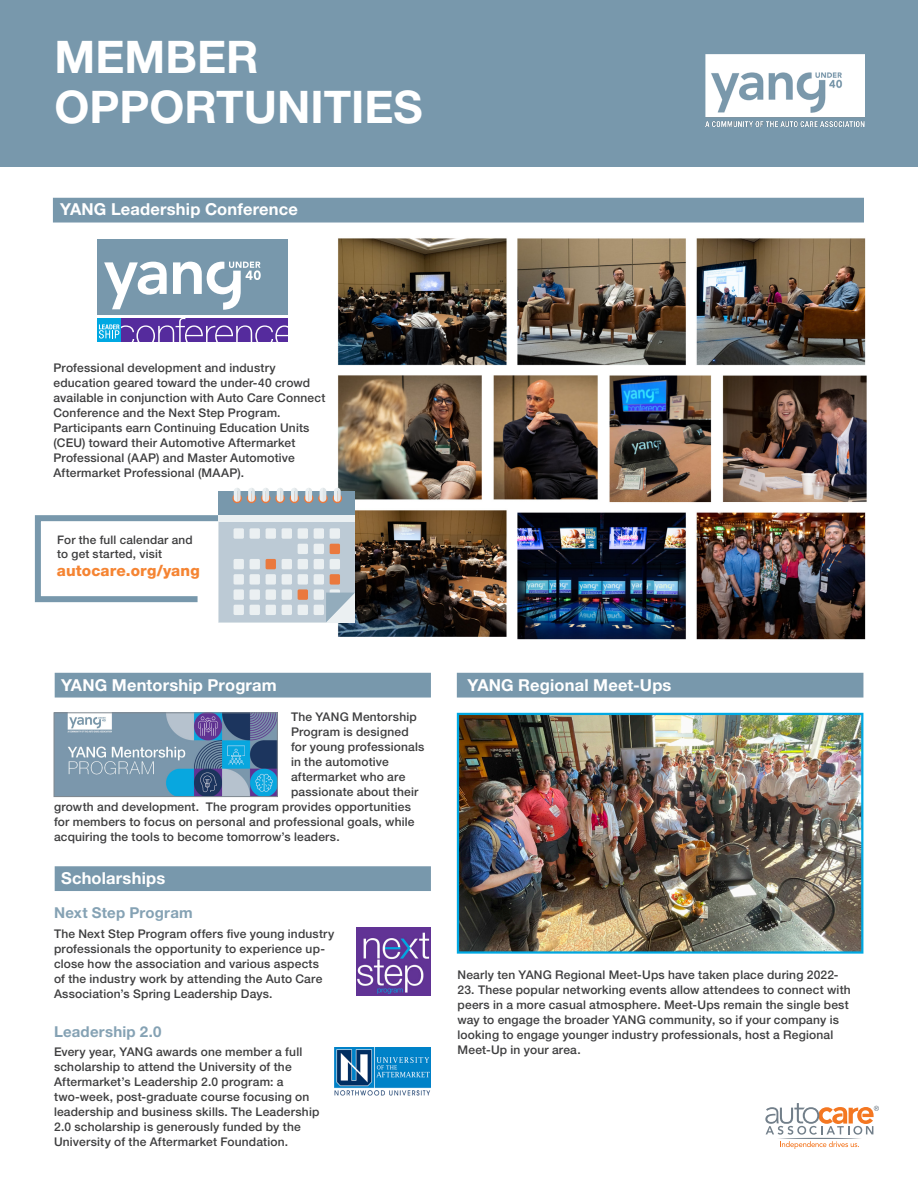
<style>
.page{position:relative;width:918px;height:1188px;background:#fff}
.page>*{position:absolute;margin:0;border:0;box-sizing:border-box;transform-origin:0 0}
.t1{font:700 45px "Helvetica Neue LT Std";color:#fff}
.body_text{font:700 16.5px "Helvetica Neue LT Std";letter-spacing:.01em;color:#fff}
.body_text-2{font:800 15.3px "Helvetica Neue LT Std";letter-spacing:.01em;color:#f58432}
.body_text-3{font:700 15px "Helvetica Neue LT Std";letter-spacing:.015em;color:#85a2b4}
.body_text-4{font:500 12px/15px "Helvetica Neue LT Std";letter-spacing:.015em;color:#3e3e3f}
.body_text-5{font:500 11.85px/14.7px "Helvetica Neue LT Std";letter-spacing:.015em;color:#3e3e3f}
</style>
<div class="page">
<img style="left:309px;top:238px;width:558px;height:438px">
<div style="left:53px;top:198px;width:811px;height:25px;background:#7898ac;border:2px solid #7898ac"></div>
<div style="left:55px;top:673px;width:376px;height:25px;background:#7898ac;border:2px solid #7898ac"></div>
<div style="left:457px;top:673px;width:406px;height:25px;background:#7898ac;border:2px solid #7898ac"></div>
<div style="left:219px;top:492px;width:136px;height:25px;background:#7898ac"></div>
<svg style="left:333px;top:494px;width:9px;height:9px"></svg>
<svg style="left:334px;top:488px;width:7px;height:14px"></svg>
<svg style="left:318px;top:494px;width:10px;height:9px"></svg>
<svg style="left:320px;top:488px;width:6px;height:14px"></svg>
<svg style="left:304px;top:494px;width:9px;height:9px"></svg>
<svg style="left:305px;top:488px;width:7px;height:14px"></svg>
<svg style="left:290px;top:494px;width:9px;height:9px"></svg>
<svg style="left:291px;top:488px;width:7px;height:14px"></svg>
<svg style="left:275px;top:494px;width:10px;height:9px"></svg>
<svg style="left:277px;top:488px;width:6px;height:14px"></svg>
<svg style="left:261px;top:494px;width:10px;height:9px"></svg>
<svg style="left:262px;top:488px;width:7px;height:14px"></svg>
<svg style="left:247px;top:494px;width:9px;height:9px"></svg>
<svg style="left:248px;top:488px;width:7px;height:14px"></svg>
<svg style="left:232px;top:494px;width:10px;height:9px"></svg>
<svg style="left:234px;top:488px;width:7px;height:14px"></svg>
<svg style="left:34px;top:512px;width:321px;height:110px"></svg>
<div style="left:0;top:0;width:918px;height:166px;background:#7898ac"></div>
<div style="left:55px;top:866px;width:376px;height:25px;background:#7898ac;border:2px solid #7898ac"></div>
<svg style="left:765px;top:1103px;width:114px;height:46px"></svg>
<img style="left:356px;top:927px;width:75px;height:68px">
<img style="left:334px;top:1048px;width:97px;height:48px">
<img style="left:705px;top:54px;width:159px;height:72px">
<div style="left:97px;top:240px;width:191px;height:75px;background:#7898ac"></div>
<svg style="left:104px;top:262px;width:63px;height:47px"></svg>
<svg style="left:173px;top:262px;width:88px;height:48px"></svg>
<svg style="left:97px;top:318px;width:2px;height:24px"></svg>
<svg style="left:99px;top:318px;width:189px;height:24px;background:#6555b1"></svg>
<img style="left:56px;top:715px;width:220px;height:80px">
<div style="left:54px;top:713px;width:224px;height:84px;border:1px solid #808890"></div>
<img style="left:456px;top:712px;width:408px;height:242px">
<p class="t1" style="left:55px;top:29px;width:206px">MEMBER</p>
<p class="t1" style="left:55px;top:79px;width:370px">OPPORTUNITIES</p>
<p class="body_text" style="left:60px;top:199px;width:239px">YANG Leadership Conference</p>
<p class="body_text-4" style="left:53px;top:360px;width:273px">Professional development and industry education geared toward the under-40 crowd available in conjunction with Auto Care Connect Conference and the Next Step Program.<br>Participants earn Continuing Education Units (CEU) toward their Automotive Aftermarket Professional (AAP) and Master Automotive Aftermarket Professional (MAAP).</p>
<p class="body_text-5" style="left:57px;top:532px;width:137px">For the full calendar and to get started, visit</p>
<p class="body_text-2" style="left:57px;top:562px;width:144px">autocare.org/yang</p>
<p class="body_text" style="left:61px;top:674px;width:217px">YANG Mentorship Program</p>
<p class="body_text-4" style="left:291px;top:709px;width:127px">The YANG Mentorship</p>
<p class="body_text-4" style="left:291px;top:724px;width:119px">Program is designed</p>
<p class="body_text-4" style="left:291px;top:739px;width:135px">for young professionals</p>
<p class="body_text-4" style="left:291px;top:754px;width:99px">in the automotive</p>
<p class="body_text-4" style="left:291px;top:769px;width:116px">aftermarket who are</p>
<p class="body_text-4" style="left:291px;top:784px;width:129px">passionate about their</p>
<p class="body_text-4" style="left:54px;top:799px;width:358px">growth and development. The program provides opportunities</p>
<p class="body_text-4" style="left:54px;top:814px;width:362px">for members to focus on personal and professional goals, while</p>
<p class="body_text-4" style="left:54px;top:829px;width:287px">acquiring the tools to become tomorrow’s leaders.</p>
<p class="body_text" style="left:61px;top:868px;width:106px">Scholarships</p>
<p class="body_text-3" style="left:54px;top:903px;width:140px">Next Step Program</p>
<p class="body_text-4" style="left:54px;top:926px;width:282px">The Next Step Program offers five young industry professionals the opportunity to experience up&shy;close how the association and various aspects<br>of the industry work by attending the Auto Care Association’s Spring Leadership Days.</p>
<p class="body_text-3" style="left:54px;top:1022px;width:109px">Leadership 2.0</p>
<p class="body_text-4" style="left:54px;top:1044px;width:267px">Every year, YANG awards one member a full scholarship to attend the University of the Aftermarket’s Leadership 2.0 program: a two-week, post-graduate course focusing on leadership and business skills. The Leadership 2.0 scholarship is generously funded by the University of the Aftermarket Foundation.</p>
<p class="body_text" style="left:468px;top:675px;width:205px">YANG Regional Meet-Ups</p>
<p class="body_text-4" style="left:458px;top:967px;width:383px">Nearly ten YANG Regional Meet-Ups have taken place during 2022-</p>
<p class="body_text-4" style="left:458px;top:982px;width:395px">23. These popular networking events allow attendees to connect with peers in a more casual atmosphere. Meet-Ups remain the single best way to engage the broader YANG community, so if your company is looking to engage younger industry professionals, host a Regional Meet-Up in your area.</p>
</div>
